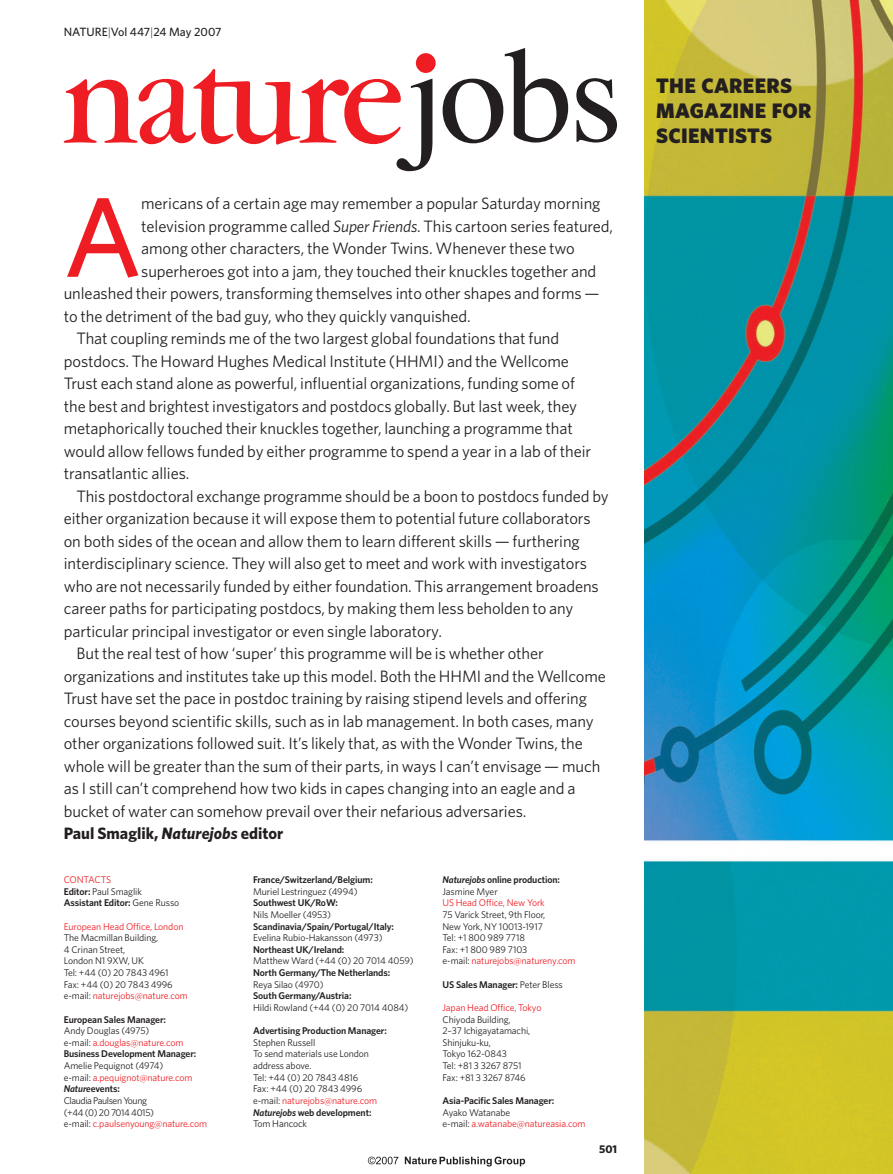
<style>
.page{position:relative;width:893px;height:1174px;background:#fff}
.page>*{position:absolute;margin:0;border:0;box-sizing:border-box;transform-origin:0 0}
.t1{font:500 113.4px "Whitney";color:#ee1d23}
.t2{font:900 21px/24.8px "Whitney";letter-spacing:.015em;color:#231f20}
.t3{font:16.5px "Whitney";letter-spacing:-.005em;color:#231f20}
.t4{font:700 16.5px "Whitney";color:#231f20}
.t5{font:500 12px "Whitney";color:#231f20}
.t6{font:700 11.25px "Whitney";color:#231f20}
.t7{font:9.75px/11.7px "Whitney";letter-spacing:-.01em;color:#231f20}
.t8{font:600 9.75px/11.6px "Whitney";letter-spacing:-.01em;color:#231f20}
.t9{font:9.75px/11.7px "Whitney";letter-spacing:-.01em;color:#ee1d23}
.s1{font-weight:300}
.s2{font-style:italic}
.s3{font-weight:400;color:#ee1d23}
.s4{font-weight:400}
.s5{color:#ee1d23}
.s6{font-weight:600;font-style:italic}
.s7{font-weight:600}
.s8{color:#231f20}
</style>
<div class="page">
<img style="left:645px;top:0;width:248px;height:1174px">
<svg style="left:443px;top:48px;width:125px;height:95px"></svg>
<svg style="left:576px;top:78px;width:41px;height:64px"></svg>
<div style="left:416px;top:53px;width:20px;height:20px;background:#ee1d23;border-radius:50%"></div>
<svg style="left:64px;top:69px;width:368px;height:102px"></svg>
<svg style="left:405px;top:1156px;width:120px;height:10px"></svg>
<svg style="left:368px;top:1156px;width:30px;height:8px"></svg>
<p class="t5" style="left:64px;top:27px;width:159px">NATURE<span class="s1">|</span>Vol 447<span class="s1">|</span>24 May 2007</p>
<h1 class="t1" style="left:64px;top:195px;width:79px">A</h1>
<p class="t3" style="left:141px;top:197px;width:461px">mericans of a certain age may remember a popular Saturday morning</p>
<p class="t3" style="left:141px;top:220px;width:473px">television programme called <span class="s2">Super Friends</span>. This cartoon series featured,</p>
<p class="t3" style="left:141px;top:242px;width:435px">among other characters, the Wonder Twins. Whenever these two</p>
<p class="t3" style="left:141px;top:265px;width:457px">superheroes got into a jam, they touched their knuckles together and</p>
<p class="t3" style="left:64px;top:287px;width:537px">unleashed their powers, transforming themselves into other shapes and forms —</p>
<p class="t3" style="left:64px;top:310px;width:408px">to the detriment of the bad guy, who they quickly vanquished.</p>
<p class="t3" style="left:77px;top:332px;width:484px">That coupling reminds me of the two largest global foundations that fund</p>
<p class="t3" style="left:64px;top:355px;width:507px">postdocs. The Howard Hughes Medical Institute (HHMI) and the Wellcome</p>
<p class="t3" style="left:64px;top:377px;width:513px">Trust each stand alone as powerful, influential organizations, funding some of</p>
<p class="t3" style="left:64px;top:400px;width:515px">the best and brightest investigators and postdocs globally. But last week, they</p>
<p class="t3" style="left:64px;top:422px;width:511px">metaphorically touched their knuckles together, launching a programme that</p>
<p class="t3" style="left:64px;top:445px;width:529px">would allow fellows funded by either programme to spend a year in a lab of their</p>
<p class="t3" style="left:64px;top:467px;width:127px">transatlantic allies.</p>
<p class="t3" style="left:77px;top:490px;width:534px">This postdoctoral exchange programme should be a boon to postdocs funded by</p>
<p class="t3" style="left:64px;top:512px;width:528px">either organization because it will expose them to potential future collaborators</p>
<p class="t3" style="left:64px;top:535px;width:518px">on both sides of the ocean and allow them to learn different skills — furthering</p>
<p class="t3" style="left:64px;top:557px;width:525px">interdisciplinary science. They will also get to meet and work with investigators</p>
<p class="t3" style="left:64px;top:580px;width:536px">who are not necessarily funded by either foundation. This arrangement broadens</p>
<p class="t3" style="left:64px;top:602px;width:511px">career paths for participating postdocs, by making them less beholden to any</p>
<p class="t3" style="left:64px;top:625px;width:380px">particular principal investigator or even single laboratory.</p>
<p class="t3" style="left:77px;top:647px;width:469px">But the real test of how ‘super’ this programme will be is whether other</p>
<p class="t3" style="left:64px;top:670px;width:544px">organizations and institutes take up this model. Both the HHMI and the Wellcome</p>
<p class="t3" style="left:64px;top:692px;width:525px">Trust have set the pace in postdoc training by raising stipend levels and offering</p>
<p class="t3" style="left:64px;top:715px;width:531px">courses beyond scientific skills, such as in lab management. In both cases, many</p>
<p class="t3" style="left:64px;top:737px;width:521px">other organizations followed suit. It’s likely that, as with the Wonder Twins, the</p>
<p class="t3" style="left:64px;top:760px;width:538px">whole will be greater than the sum of their parts, in ways I can’t envisage — much</p>
<p class="t3" style="left:64px;top:782px;width:513px">as I still can’t comprehend how two kids in capes changing into an eagle and a</p>
<p class="t3" style="left:64px;top:805px;width:464px">bucket of water can somehow prevail over their nefarious adversaries.</p>
<p class="t4" style="left:64px;top:827px;width:221px">Paul Smaglik, <span class="s2">Naturejobs</span> editor</p>
<p class="t8" style="left:64px;top:874px;width:117px"><span class="s3">CONTACTS<br></span>Editor: <span class="s4">Paul Smaglik<br></span>Assistant Editor: <span class="s4">Gene Russo</span></p>
<p class="t9" style="left:64px;top:921px;width:121px">European Head Office, London</p>
<p class="t7" style="left:64px;top:932px;width:125px">The Macmillan Building,<br>4 Crinan Street,<br>London N1 9XW, UK<br>Tel: +44 (0) 20 7843 4961<br>Fax: +44 (0) 20 7843 4996 e-mail: <span class="s5">naturejobs@nature.com</span></p>
<p class="t8" style="left:64px;top:1014px;width:104px">European Sales Manager:</p>
<p class="t8" style="left:64px;top:1025px;width:134px"><span class="s4">Andy Douglas (4975)<br>e-mail:</span> <span class="s3">a.douglas@nature.com<br></span>Business Development Manager:</p>
<p class="t7" style="left:64px;top:1060px;width:145px">Amelie Pequignot (4974)<br>e-mail: <span class="s5">a.pequignot@nature.com<br></span><span class="s6">Nature</span><span class="s7">events:<br></span>Claudia Paulsen Young<br>(+44 (0) 20 7014 4015)<br>e-mail: <span class="s5">c.paulsenyoung@nature.com</span></p>
<p class="t8" style="left:253px;top:874px;width:121px">France/Switzerland/Belgium:</p>
<p class="t7" style="left:253px;top:886px;width:106px">Muriel Lestringuez (4994)</p>
<p class="t8" style="left:253px;top:898px;width:86px">Southwest UK/RoW:</p>
<p class="t7" style="left:253px;top:909px;width:80px">Nils Moeller (4953)</p>
<p class="t8" style="left:253px;top:921px;width:142px">Scandinavia/Spain/Portugal/Italy:</p>
<p class="t7" style="left:253px;top:932px;width:131px">Evelina Rubio-Hakansson (4973)</p>
<p class="t8" style="left:253px;top:944px;width:93px">Northeast UK/Ireland:</p>
<p class="t7" style="left:253px;top:956px;width:162px">Matthew Ward (+44 (0) 20 7014 4059)</p>
<p class="t8" style="left:253px;top:967px;width:139px">North Germany/The Netherlands:</p>
<p class="t7" style="left:253px;top:979px;width:72px">Reya Silao (4970)</p>
<p class="t8" style="left:253px;top:991px;width:100px">South Germany/Austria:</p>
<p class="t7" style="left:253px;top:1002px;width:157px">Hildi Rowland (+44 (0) 20 7014 4084)</p>
<p class="t8" style="left:253px;top:1025px;width:135px">Advertising Production Manager:</p>
<p class="t7" style="left:253px;top:1037px;width:125px">Stephen Russell<br>To send materials use London address above.<br>Tel: +44 (0) 20 7843 4816<br>Fax: +44 (0) 20 7843 4996 e-mail: <span class="s5">naturejobs@nature.com<br></span><span class="s6">Naturejobs</span> <span class="s7">web development:<br></span>Tom Hancock</p>
<p class="t8" style="left:442px;top:874px;width:119px"><span class="s2">Naturejobs</span> online production:<br><span class="s4">Jasmine Myer</span></p>
<p class="t9" style="left:442px;top:897px;width:104px">US Head Office, New York</p>
<p class="t7" style="left:442px;top:909px;width:135px">75 Varick Street, 9th Floor,<br>New York, NY 10013-1917<br>Tel: +1 800 989 7718<br>Fax: +1 800 989 7103<br>e-mail: <span class="s5">naturejobs@natureny.com</span></p>
<p class="t8" style="left:442px;top:979px;width:122px">US Sales Manager: <span class="s4">Peter Bless</span></p>
<p class="t9" style="left:442px;top:1002px;width:100px">Japan Head Office, Tokyo</p>
<p class="t7" style="left:442px;top:1014px;width:89px">Chiyoda Building,<br>2–37 Ichigayatamachi,<br>Shinjuku-ku,<br>Tokyo 162-0843<br>Tel: +81 3 3267 8751<br>Fax: +81 3 3267 8746</p>
<p class="t8" style="left:442px;top:1095px;width:113px">Asia-Pacific Sales Manager:</p>
<p class="t9" style="left:442px;top:1107px;width:144px"><span class="s8">Ayako Watanabe<br>e-mail:</span> a.watanabe@natureasia.com</p>
<p class="t6" style="left:599px;top:1144px;width:19px">501</p>
<p class="t2" style="left:656px;top:75px;width:157px">THE CAREERS<br>MAGAZINE FOR<br>SCIENTISTS</p>
</div>
